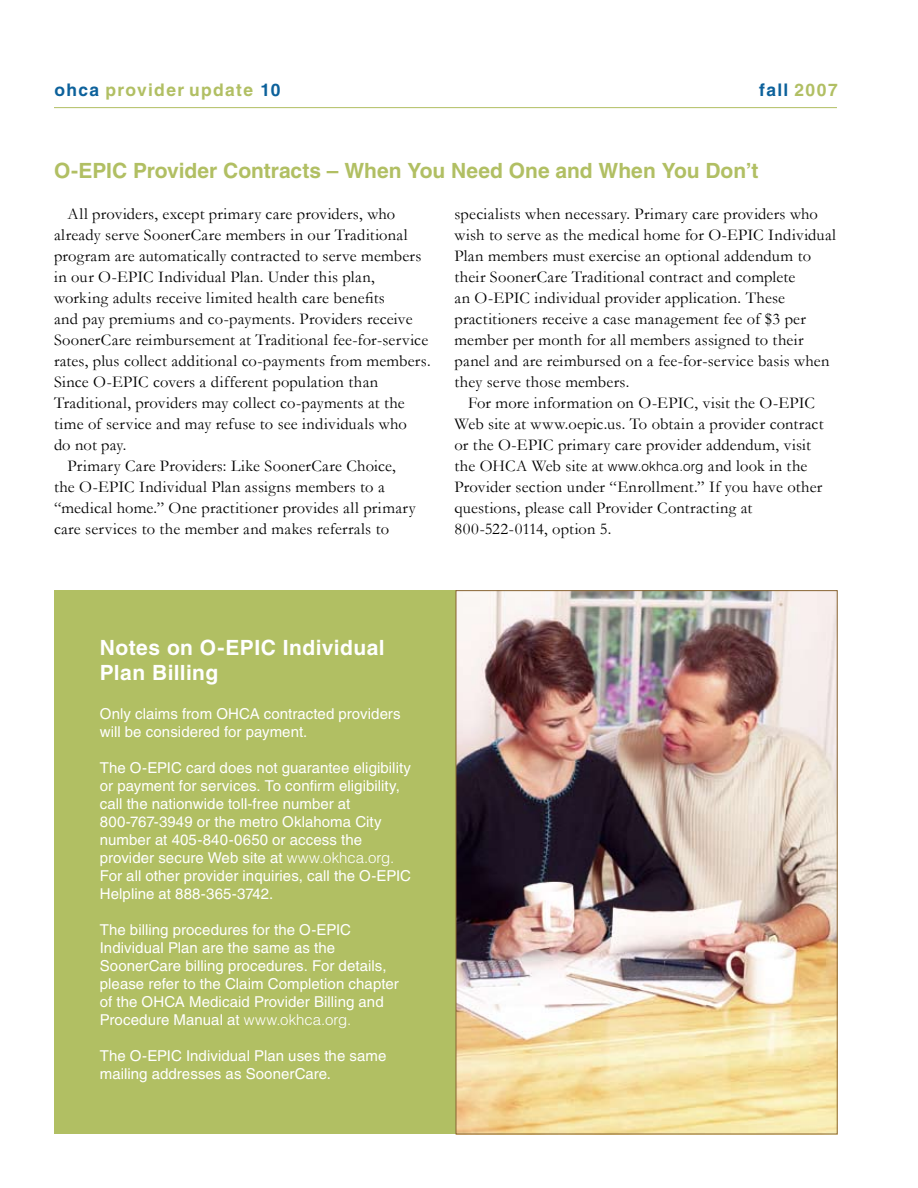
<style>
.page{position:relative;width:918px;height:1188px;background:#fff}
.page>*{position:absolute;margin:0;border:0;box-sizing:border-box;transform-origin:0 0}
.t1{font:700 21px "Helvetica";color:#b1bf63}
.t2{font:700 21px/25.2px "Helvetica";letter-spacing:.02em;color:#fff}
.t3{font:700 17.4px "Helvetica";letter-spacing:.075em;color:#b1bf63}
.t4{font:700 17.4px "Helvetica";letter-spacing:.075em;color:#0c619b}
.t5{font:16.5px/21px "Garamond";letter-spacing:.01em;color:#000}
.t6{font:15px/18px "Helvetica";letter-spacing:.005em;color:#fff}
.s1{color:#0c619b}
.s2{color:#b1bf63}
.s3{font-family:"Helvetica";font-weight:300;font-size:13.5px}
.s4{font-weight:300}
</style>
<div class="page">
<div style="left:54px;top:591px;width:402px;height:543px;background:#b1bf63"></div>
<hr style="left:54px;top:107px;width:783px;height:1px;background:#b1bf63">
<img style="left:458px;top:592px;width:377px;height:540px">
<p class="t3" style="left:55px;top:80px;width:227px"><span class="s1">ohca</span> provider update <span class="s1">10</span></p>
<p class="t4" style="left:759px;top:80px;width:80px">fall <span class="s2">2007</span></p>
<p class="t1" style="left:54px;top:158px;width:706px">O-EPIC Provider Contracts – When You Need One and When You Don’t</p>
<p class="t5" style="left:68px;top:203px;width:329px">All providers, except primary care providers, who</p>
<p class="t5" style="left:54px;top:224px;width:355px">already serve SoonerCare members in our Traditional</p>
<p class="t5" style="left:54px;top:245px;width:369px">program are automatically contracted to serve members</p>
<p class="t5" style="left:54px;top:266px;width:322px">in our O-EPIC Individual Plan. Under this plan,</p>
<p class="t5" style="left:54px;top:287px;width:332px">working adults receive limited health care benefits</p>
<p class="t5" style="left:54px;top:308px;width:360px">and pay premiums and co-payments. Providers receive</p>
<p class="t5" style="left:54px;top:329px;width:376px">SoonerCare reimbursement at Traditional fee-for-service</p>
<p class="t5" style="left:54px;top:350px;width:378px">rates, plus collect additional co-payments from members.</p>
<p class="t5" style="left:54px;top:371px;width:326px">Since O-EPIC covers a different population than</p>
<p class="t5" style="left:54px;top:392px;width:352px">Traditional, providers may collect co-payments at the</p>
<p class="t5" style="left:54px;top:413px;width:354px">time of service and may refuse to see individuals who</p>
<p class="t5" style="left:54px;top:434px;width:74px">do not pay.</p>
<p class="t5" style="left:67px;top:455px;width:330px">Primary Care Providers: Like SoonerCare Choice,</p>
<p class="t5" style="left:54px;top:476px;width:332px">the O-EPIC Individual Plan assigns members to a</p>
<p class="t5" style="left:54px;top:497px;width:363px">“medical home.” One practitioner provides all primary</p>
<p class="t5" style="left:54px;top:518px;width:337px">care services to the member and makes referrals to</p>
<p class="t5" style="left:455px;top:203px;width:383px">specialists when necessary. Primary care providers who wish to serve as the medical home for O-EPIC Individual Plan members must exercise an optional addendum to their SoonerCare Traditional contract and complete<br>an O-EPIC individual provider application. These practitioners receive a case management fee of $3 per member per month for all members assigned to their panel and are reimbursed on a fee-for-service basis when they serve those members.</p>
<p class="t5" style="left:454px;top:392px;width:371px;text-indent:14px">For more information on O-EPIC, visit the O-EPIC Web site at www.oepic.us. To obtain a provider contract or the O-EPIC primary care provider addendum, visit the OHCA Web site at <span class="s3">www.okhca.org</span> and look in the Provider section under “Enrollment.” If you have other questions, please call Provider Contracting at 800-522-0114, option 5.</p>
<p class="t2" style="left:100px;top:635px;width:286px">Notes on O-EPIC Individual<br>Plan Billing</p>
<p class="t6" style="left:100px;top:705px;width:302px">Only claims from OHCA contracted providers will be considered for payment.</p>
<p class="t6" style="left:100px;top:759px;width:313px">The O-EPIC card does not guarantee eligibility or payment for services. To confirm eligibility, call the nationwide toll-free number at 800-767-3949 or the metro Oklahoma City number at 405-840-0650 or access the provider secure Web site at <span class="s4">www.okhca.org.<br></span>For all other provider inquiries, call the O-EPIC Helpline at 888-365-3742.</p>
<p class="t6" style="left:100px;top:921px;width:300px">The billing procedures for the O-EPIC Individual Plan are the same as the SoonerCare billing procedures. For details, please refer to the Claim Completion chapter of the OHCA Medicaid Provider Billing and Procedure Manual at <span class="s4">www.okhca.org.</span></p>
<p class="t6" style="left:100px;top:1047px;width:288px">The O-EPIC Individual Plan uses the same mailing addresses as SoonerCare.</p>
</div>
